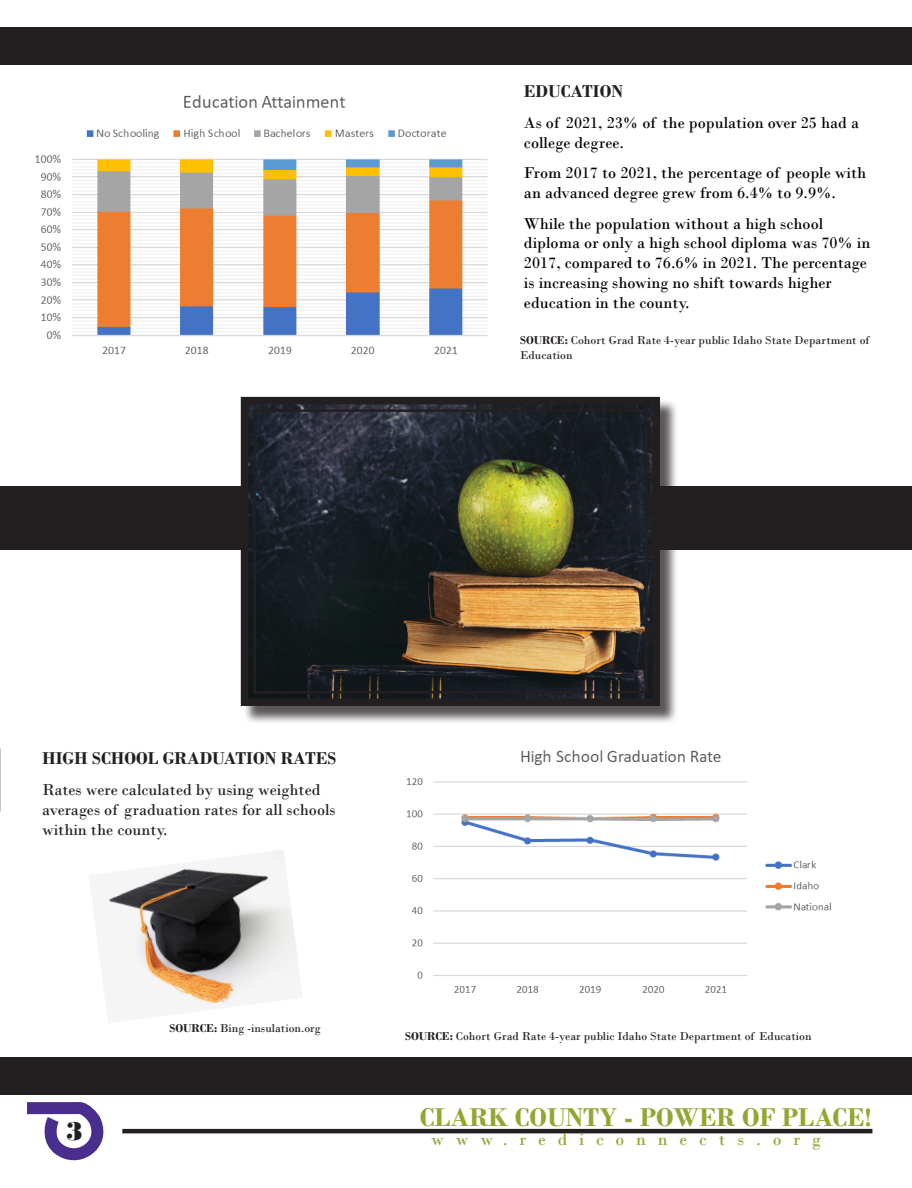
<style>
.page{position:relative;width:912px;height:1188px;background:#fff}
.page>*{position:absolute;margin:0;border:0;box-sizing:border-box;transform-origin:0 0}
.t1{font:700 27px "Bodoni";color:#95a532}
.t2{font:27px "Bodoni MT Black";color:#231f20}
.t3{font:700 18px "Bodoni";color:#231f20}
.t4{font:18px "Bodoni";letter-spacing:.66em;color:#95a532}
.t5{font:16.5px/19.8px "Bodoni";color:#000}
.t6{font:16.5px/19.8px "Bodoni";color:#231f20}
.t7{font:12px/14.4px "Bodoni";color:#231f20}
.s1{font-weight:700}
</style>
<div class="page">
<svg style="left:27px;top:1102px;width:77px;height:59px"></svg>
<hr style="left:122px;top:1129px;width:750px;height:4px;background:#231f20">
<img style="left:103px;top:850px;width:199px;height:165px">
<div style="left:0;top:486px;width:911px;height:63px;background:#231f20"></div>
<div style="left:243px;top:399px;width:435px;height:326px;background:#231f20;opacity:.75"></div>
<svg style="left:237px;top:396px;width:426px;height:314px;background:#423e30"></svg>
<div style="left:253px;top:409px;width:394px;height:284px;border:3px solid #231f20"></div>
<img style="left:406px;top:750px;width:425px;height:243px">
<img style="left:35px;top:95px;width:453px;height:260px">
<div style="left:0;top:1057px;width:911px;height:38px;background:#231f20"></div>
<div style="left:0;top:27px;width:911px;height:38px;background:#231f20"></div>
<p class="t3" style="left:524px;top:81px;width:100px">EDUCATION</p>
<p class="t5" style="left:524px;top:113px;width:336px">As of 2021, 23% of the population over 25 had a college degree.</p>
<p class="t5" style="left:524px;top:163px;width:344px">From 2017 to 2021, the percentage of people with an advanced degree grew from 6.4% to 9.9%.</p>
<p class="t5" style="left:524px;top:214px;width:348px">While the population without a high school diploma or only a high school diploma was 70% in 2017, compared to 76.6% in 2021. The percentage is increasing showing no shift towards higher education in the county.</p>
<p class="t7" style="left:520px;top:333px;width:350px"><span class="s1">SOURCE:</span> Cohort Grad Rate 4-year public Idaho State Department of<br>Education</p>
<p class="t3" style="left:42px;top:748px;width:295px">HIGH SCHOOL GRADUATION RATES</p>
<p class="t6" style="left:42px;top:780px;width:295px">Rates were calculated by using weighted averages of graduation rates for all schools within the county.</p>
<h1 class="t2" style="left:66px;top:1115px;width:19px">3</h1>
<p class="t7" style="left:169px;top:1021px;width:152px"><span class="s1">SOURCE:</span> Bing -insulation.org</p>
<p class="t7" style="left:405px;top:1029px;width:407px"><span class="s1">SOURCE:</span> Cohort Grad Rate 4-year public Idaho State Department of Education</p>
<h1 class="t1" style="left:420px;top:1101px;width:453px">CLARK COUNTY - POWER OF PLACE!</h1>
<p class="t4" style="left:431px;top:1129px;width:391px">www.rediconnects.org</p>
</div>
